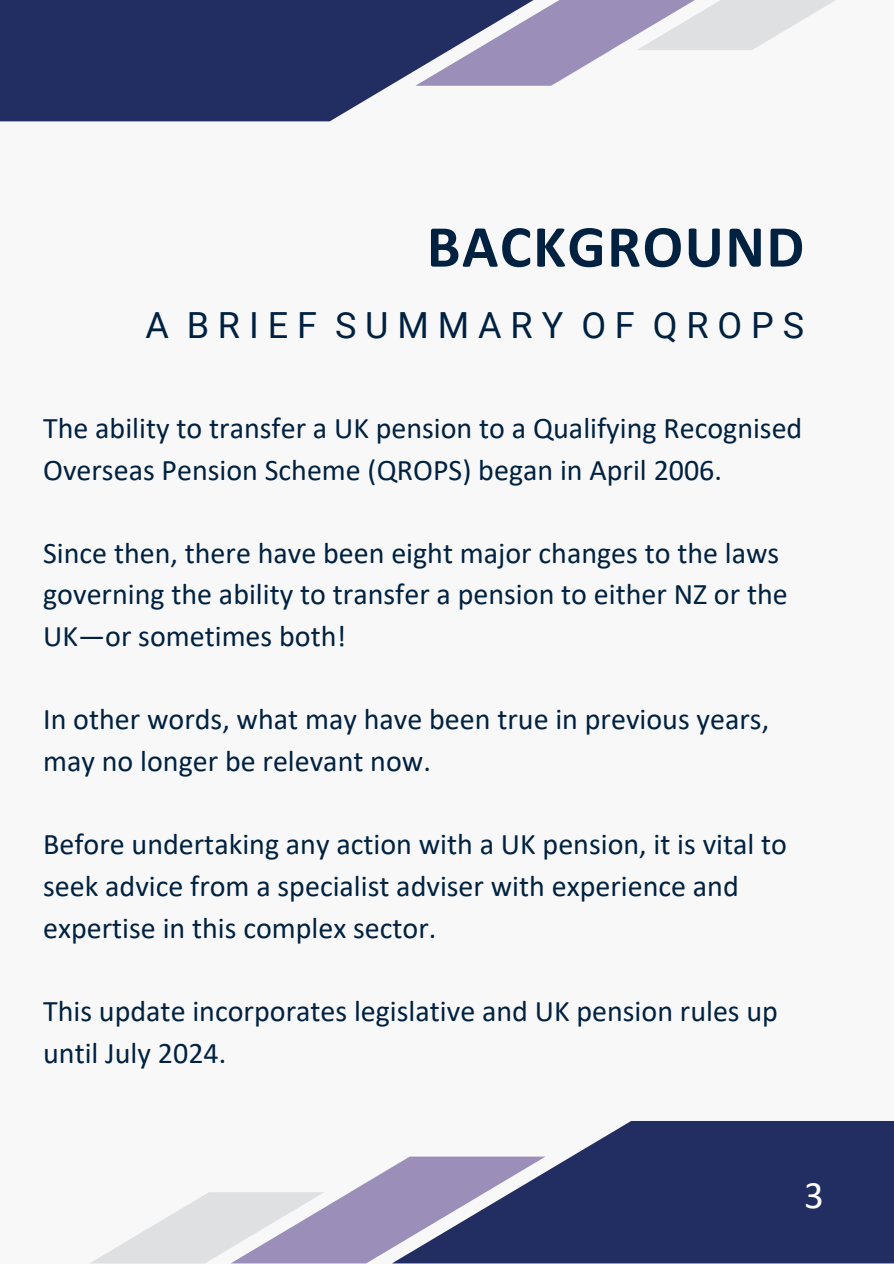
<style>
.page{position:relative;width:894px;height:1264px;background:#fff}
.page>*{position:absolute;margin:0;border:0;box-sizing:border-box;transform-origin:0 0}
.t1{font:700 60px "Calibri";letter-spacing:.025em;color:#002140}
.t2{font:39px "Calibri";color:#fff}
.t3{font:36px "Roboto";color:#002140}
.t4{font:30px/41.7px "Calibri";color:#002140}
</style>
<div class="page">
<div style="left:0;top:0;width:893px;height:1263px;background:#f8f8f8"></div>
<div style="left:0;top:0;width:415px;height:121px;background:#222d61"></div>
<svg style="left:415px;top:0;width:420px;height:86px"></svg>
<div style="left:545px;top:1121px;width:348px;height:142px;background:#222d61"></div>
<svg style="left:91px;top:1156px;width:454px;height:107px"></svg>
<p class="t1" style="left:426px;top:221px;width:379px">BACKGROUND</p>
<p class="t3" style="left:145px;top:304px;width:660px">A B R I E F S U M M A R Y O F Q R O P S</p>
<h1 class="t4" style="left:43px;top:409px;width:760px">The ability to transfer a UK pension to a Qualifying Recognised<br>Overseas Pension Scheme (QROPS) began in April 2006.</h1>
<h2 class="t4" style="left:43px;top:534px;width:745px">Since then, there have been eight major changes to the laws governing the ability to transfer a pension to either NZ or the<br>UK—or sometimes both!</h2>
<p class="t4" style="left:43px;top:701px;width:727px">In other words, what may have been true in previous years, may no longer be relevant now.</p>
<p class="t4" style="left:43px;top:826px;width:745px">Before undertaking any action with a UK pension, it is vital to seek advice from a specialist adviser with experience and expertise in this complex sector.</p>
<p class="t4" style="left:43px;top:992px;width:736px">This update incorporates legislative and UK pension rules up until July 2024.</p>
<p class="t2" style="left:804px;top:1178px;width:21px">3</p>
</div>
